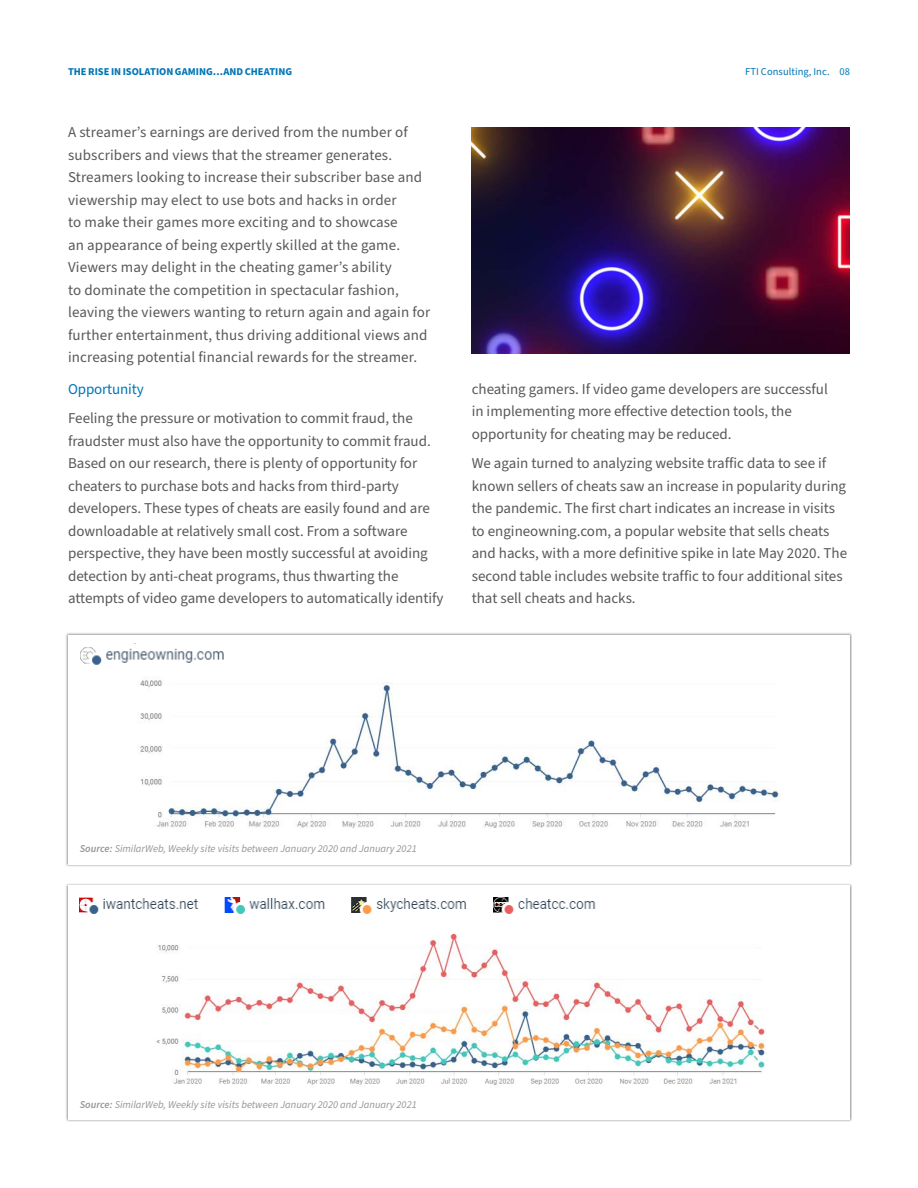
<style>
.page{position:relative;width:918px;height:1188px;background:#fff}
.page>*{position:absolute;margin:0;border:0;box-sizing:border-box;transform-origin:0 0}
.Body_Copy{font:15px/22.5px "Source Sans Pro";color:#57585a}
.Subhead_L2{font:15px "Source Sans Pro";letter-spacing:-.01em;color:#0075b6}
.Body_Copy-2{font:italic 10.5px "Source Sans Pro";color:#939598}
.t1{font:700 10.5px "Source Sans Pro";color:#0075b6}
.t2{font:10.5px "Source Sans Pro";letter-spacing:.005em;color:#0075b6}
.s1{font-weight:600}
</style>
<div class="page">
<img style="left:472px;top:128px;width:378px;height:226px">
<div style="left:65px;top:633px;width:787px;height:234px;background:#231f20;opacity:.5"></div>
<div style="left:68px;top:635px;width:782px;height:229px;background:#fff"></div>
<img style="left:140px;top:680px;width:640px;height:148px">
<img style="left:80px;top:643px;width:144px;height:22px">
<div style="left:65px;top:883px;width:787px;height:240px;background:#231f20;opacity:.5"></div>
<div style="left:68px;top:885px;width:782px;height:235px;background:#fff"></div>
<img style="left:156px;top:933px;width:609px;height:153px">
<img style="left:80px;top:897px;width:516px;height:17px">
<p class="t1" style="left:68px;top:64px;width:77px">THE RISE IN ISOLATI</p>
<p class="t1" style="left:159px;top:64px;width:105px">ON GAMING…AND CHEATI</p>
<p class="t1" style="left:278px;top:64px;width:14px">NG</p>
<p class="t2" style="left:745px;top:64px;width:106px">FTI Consulting, Inc. 08</p>
<p class="Body_Copy" style="left:68px;top:122px;width:364px">A streamer’s earnings are derived from the number of subscribers and views that the streamer generates.<br>Streamers looking to increase their subscriber base and viewership may elect to use bots and hacks in order<br>to make their games more exciting and to showcase<br>an appearance of being expertly skilled at the game.<br>Viewers may delight in the cheating gamer’s ability<br>to dominate the competition in spectacular fashion, leaving the viewers wanting to return again and again for further entertainment, thus driving additional views and increasing potential financial rewards for the streamer.</p>
<p class="Subhead_L2" style="left:68px;top:379px;width:77px">Opportunity</p>
<p class="Body_Copy" style="left:68px;top:407px;width:377px">Feeling the pressure or motivation to commit fraud, the fraudster must also have the opportunity to commit fraud.<br>Based on our research, there is plenty of opportunity for cheaters to purchase bots and hacks from third-party developers. These types of cheats are easily found and are downloadable at relatively small cost. From a software perspective, they have been mostly successful at avoiding detection by anti-cheat programs, thus thwarting the attempts of video game developers to automatically identify</p>
<p class="Body_Copy" style="left:472px;top:378px;width:358px">cheating gamers. If video game developers are successful in implementing more effective detection tools, the opportunity for cheating may be reduced.</p>
<p class="Body_Copy" style="left:472px;top:452px;width:377px">We again turned to analyzing website traffic data to see if known sellers of cheats saw an increase in popularity during the pandemic. The first chart indicates an increase in visits to engineowning.com, a popular website that sells cheats and hacks, with a more definitive spike in late May 2020. The second table includes website traffic to four additional sites that sell cheats and hacks.</p>
<p class="Body_Copy-2" style="left:80px;top:841px;width:338px"><span class="s1">Source:</span> SimilarWeb, Weekly site visits between January 2020 and January 2021</p>
<p class="Body_Copy-2" style="left:80px;top:1097px;width:338px"><span class="s1">Source:</span> SimilarWeb, Weekly site visits between January 2020 and January 2021</p>
</div>
